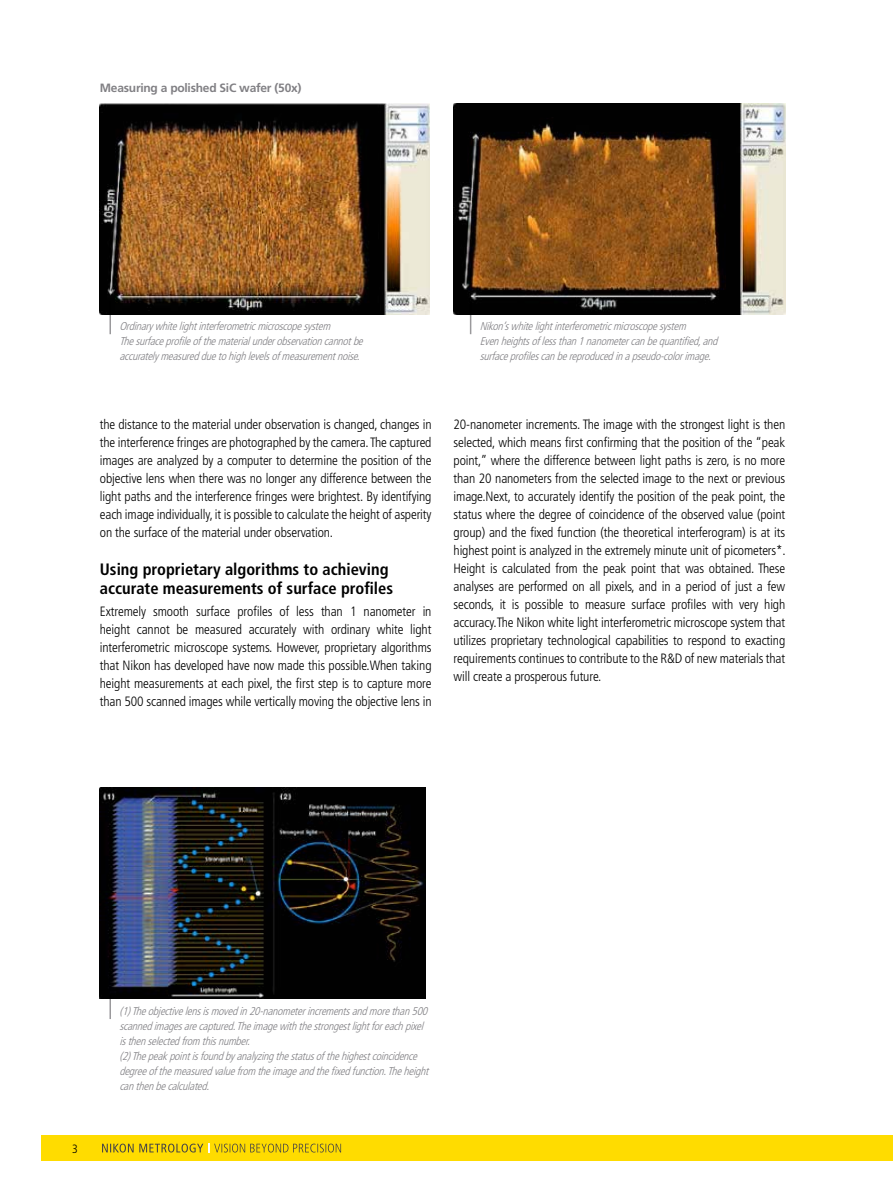
<style>
.page{position:relative;width:893px;height:1191px;background:#fff}
.page>*{position:absolute;margin:0;border:0;box-sizing:border-box;transform-origin:0 0}
.t1{font:700 condensed 16.5px/19.5px "Frutiger LT Std";color:#000}
.t2{font:300 condensed 13.5px/18px "Frutiger LT Std";letter-spacing:-.01em;color:#000;text-align:justify}
.t3{font:700 12px "Frutiger LT Std";letter-spacing:-.02em;color:#818084}
.t4{font:300 condensed 12px "Frutiger LT Std";color:#000}
.t5{font:italic 300 condensed 11.25px/15px "Frutiger LT Std";color:#818084}
</style>
<div class="page">
<div style="left:41px;top:1135px;width:852px;height:25px;background:#ffdc00"></div>
<svg style="left:102px;top:1143px;width:239px;height:10px"></svg>
<hr style="left:470px;top:249px;width:1px;height:85px;background:#818084">
<hr style="left:109px;top:249px;width:2px;height:85px;background:#818084">
<hr style="left:109px;top:933px;width:2px;height:86px;background:#818084">
<img style="left:100px;top:104px;width:330px;height:211px">
<img style="left:454px;top:104px;width:331px;height:211px">
<img style="left:100px;top:787px;width:326px;height:211px">
<p class="t3" style="left:100px;top:81px;width:203px">Measuring a polished SiC wafer (50x)</p>
<p class="t5" style="left:119px;top:319px;width:248px">Ordinarywhitelightinterferometricmicroscopesystem<br>Thesurfaceprofileofthematerialunderobservationcannotbe accuratelymeasuredduetohighlevelsofmeasurementnoise.</p>
<p class="t5" style="left:480px;top:319px;width:243px">Nikon’swhitelightinterferometricmicroscopesystem<br>Evenheightsoflessthan1nanometercanbequantified,and surfaceprofilescanbereproducedinapseudo-colorimage.</p>
<p class="t2" style="left:100px;top:415px;width:333px">the distance to the material under observation is changed, changes in the interference fringes are photographed by the camera. The captured images are analyzed by a computer to determine the position of the objective lens when there was no longer any difference between the light paths and the interference fringes were brightest. By identifying each image individually, it is possible to calculate the height of asperity on the surface of the material under observation.</p>
<p class="t1" style="left:100px;top:559px;width:295px">Using proprietary algorithms to achieving accurate measurements of surface profiles</p>
<p class="t2" style="left:100px;top:603px;width:333px">Extremely smooth surface profiles of less than 1 nanometer in height cannot be measured accurately with ordinary white light interferometric microscope systems. However, proprietary algorithms that Nikon has developed have now made this possible.When taking height measurements at each pixel, the first step is to capture more than 500 scanned images while vertically moving the objective lens in</p>
<p class="t2" style="left:454px;top:415px;width:334px">20-nanometer increments. The image with the strongest light is then selected, which means first confirming that the position of the “peak point,” where the difference between light paths is zero, is no more than 20 nanometers from the selected image to the next or previous image.Next, to accurately identify the position of the peak point, the status where the degree of coincidence of the observed value (point group) and the fixed function (the theoretical interferogram) is at its highest point is analyzed in the extremely minute unit of picometers*.<br>Height is calculated from the peak point that was obtained. These analyses are performed on all pixels, and in a period of just a few seconds, it is possible to measure surface profiles with very high accuracy.The Nikon white light interferometric microscope system that utilizes proprietary technological capabilities to respond to exacting requirements continues to contribute to the R&amp;D of new materials that will create a prosperous future.</p>
<p class="t4" style="left:72px;top:1142px;width:7px">3</p>
<p class="t5" style="left:119px;top:1004px;width:314px">(1)Theobjectivelensismovedin20-nanometerincrementsandmorethan500 scannedimagesarecaptured.Theimagewiththestrongestlightforeachpixel isthenselectedfrom thisnumber. (2)Thepeakpointisfoundbyanalyzingthestatusofthehighestcoincidence degreeofthemeasuredvaluefrom theimageandthefixedfunction.Theheight canthenbecalculated.</p>
</div>
